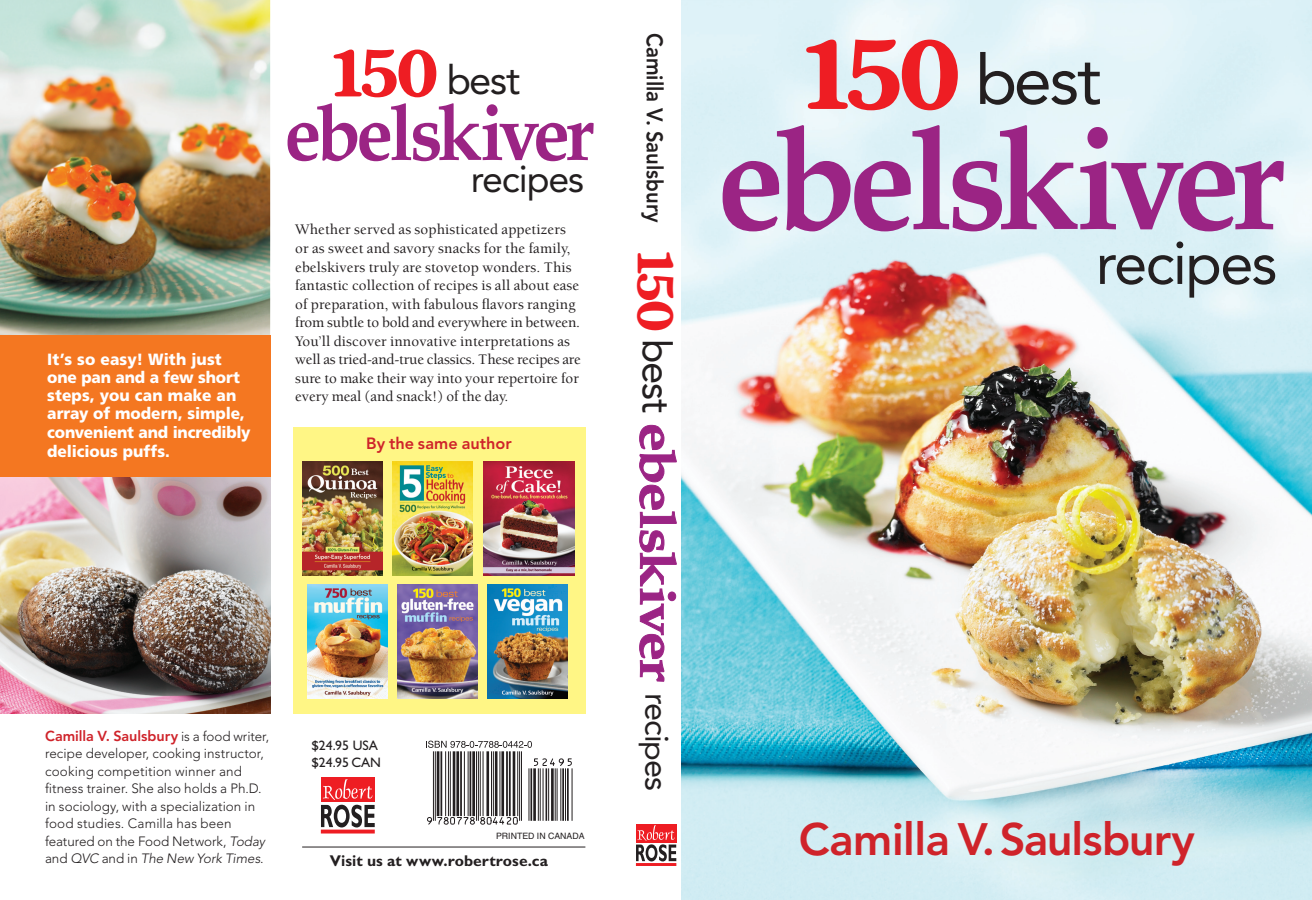
<style>
.page{position:relative;width:1312px;height:900px;background:#fff}
.page>*{position:absolute;margin:0;border:0;box-sizing:border-box;transform-origin:0 0}
.t1{font:700 144.38px "Palatino";letter-spacing:-.065em;color:#9b2484;scale:.93 1}
.t2{font:700 78.75px "Palatino";letter-spacing:-.065em;color:#9b2484;scale:.93 1}
.t3{font:68.75px "Avenir";color:#231f20}
.t4{font:60px "Avenir";letter-spacing:-.03em;color:#231f20}
.t5{font:700 49.88px "Palatino";letter-spacing:-.035em;color:#9b2484;scale:1.16 1}
.t6{font:800 45px "Avenir";letter-spacing:-.01em;color:#cf232a}
.t7{font:40px "Avenir";color:#231f20}
.t8{font:37.5px "Avenir";letter-spacing:-.03em;color:#231f20}
.t9{font:800 22.5px "Avenir";color:#231f20;scale:.9 1}
.feature_tagline{font:900 16.25px/18.2px "Frutiger";letter-spacing:-.005em;color:#fff;scale:.95 1}
.t10{font:800 16.25px "Avenir";letter-spacing:.005em;color:#cf232a}
.t11{font:700 15.62px "M Gill Sans";letter-spacing:.005em;color:#231f20}
.intro{font:500 15px/18.6px "Berkeley";letter-spacing:.01em;color:#231f20}
.author_bio{font:800 14.38px "Avenir";letter-spacing:-.005em;color:#cf232a}
.t12{font:13.75px "M Gill Sans";color:#231f20}
.author_bio-2{font:300 13.5px/17.5px "Avenir";letter-spacing:.005em;color:#231f20}
.t13{font:8.75px "Helvetica";color:#231f20}
.s1{font-family:"Souvenir";font-weight:600;font-size:62.5px;color:#ee1d23}
.s2{font-weight:300;font-size:13.5px;color:#231f20}
.s3{font-style:italic}
.s4{font-family:"Souvenir";font-weight:600;font-size:47.5px;color:#ee1d23}
.s5{font-family:"Avenir";font-weight:400;font-size:40px;color:#231f20}
.s6{font-family:"Avenir";font-weight:400;font-size:32.5px;color:#231f20}
.s7{font-family:"Avenir";font-weight:400;font-size:29.25px;color:#231f20}
.s8{font-family:"Souvenir";font-weight:600;font-size:92.5px;color:#ee1d23}
</style>
<div class="page">
<svg style="left:636px;top:824px;width:41px;height:42px"></svg>
<div style="left:636px;top:824px;width:40px;height:19px;background:#ee1d23"></div>
<svg style="left:636px;top:825px;width:40px;height:36px"></svg>
<hr style="left:635px;top:863px;width:41px;height:3px;background:#ee1d23">
<svg style="left:639px;top:425px;width:38px;height:257px"></svg>
<img style="left:681px;top:0;width:630px;height:900px">
<img style="left:0;top:0;width:270px;height:335px">
<img style="left:0;top:477px;width:270px;height:236px">
<div style="left:320px;top:776px;width:55px;height:59px;background:linear-gradient(to right,#fff,#fff)"></div>
<div style="left:321px;top:777px;width:53px;height:25px;background:#ee1d23"></div>
<svg style="left:321px;top:779px;width:53px;height:48px"></svg>
<svg style="left:321px;top:830px;width:54px;height:4px"></svg>
<svg style="left:426px;top:741px;width:146px;height:84px"></svg>
<hr style="left:302px;top:847px;width:283px;height:1px;background:#231f20">
<div style="left:292px;top:427px;width:293px;height:286px;background:#fff685"></div>
<img style="left:392px;top:461px;width:80px;height:114px">
<img style="left:483px;top:461px;width:91px;height:114px">
<img style="left:307px;top:585px;width:80px;height:114px">
<img style="left:397px;top:585px;width:80px;height:114px">
<img style="left:487px;top:585px;width:80px;height:113px">
<img style="left:303px;top:461px;width:79px;height:114px">
<div style="left:0;top:335px;width:270px;height:142px;background:#f47721"></div>
<p class="feature_tagline" style="left:47px;top:350px;width:215px">It’s so easy! With just one pan and a few short steps, you can make an array of modern, simple, convenient and incredibly delicious puffs.</p>
<p class="t7" style="left:326px;top:57px;width:195px"><span class="s1">150</span> best</p>
<p class="t2" style="left:284px;top:87px;width:334px">ebelskiver</p>
<p class="t8" style="left:470px;top:158px;width:115px">recipes</p>
<p class="intro" style="left:295px;top:221px;width:287px">Whether served as sophisticated appetizers or as sweet and savory snacks for the family, ebelskivers truly are stovetop wonders. This fantastic collection of recipes is all about ease of preparation, with fabulous flavors ranging from subtle to bold and everywhere in between.<br>You’ll discover innovative interpretations as well as tried-and-true classics. These recipes are sure to make their way into your repertoire for every meal (and snack!) of the day.</p>
<p class="t10" style="left:366px;top:434px;width:147px">By the same author</p>
<p class="author_bio" style="left:45px;top:727px;width:225px">Camilla V. Saulsbury <span class="s2">is a food writer,</span></p>
<p class="author_bio-2" style="left:45px;top:745px;width:221px">recipe developer, cooking instructor, cooking competition winner and fitness trainer. She also holds a Ph.D. in sociology, with a specialization in food studies. Camilla has been featured on the Food Network, <span class="s3">Today </span>and <span class="s3">QVC</span> and in <span class="s3">The New York Times</span>.</p>
<p class="t12" style="left:311px;top:738px;width:68px">$24.95 USA</p>
<p class="t12" style="left:311px;top:755px;width:71px">$24.95 CAN</p>
<p class="t13" style="left:496px;top:831px;width:90px">PRINTED IN CANADA</p>
<p class="t11" style="left:330px;top:852px;width:220px">Visit us at www.robertrose.ca</p>
<p class="t9" style="left:668px;top:32px;width:213px;rotate:90deg">Camilla V. Saulsbury</p>
<p class="t5" style="left:686px;top:247px;width:471px;rotate:90deg"><span class="s4">150</span> <span class="s5">best</span> ebelskiver <span class="s6">reci</span><span class="s7">p</span><span class="s6">es</span></p>
<p class="t3" style="left:795px;top:40px;width:306px"><span class="s8">150</span> best</p>
<p class="t1" style="left:716px;top:96px;width:611px">ebelskiver</p>
<p class="t4" style="left:1095px;top:228px;width:183px">recipes</p>
<p class="t6" style="left:798px;top:813px;width:397px">Camilla V. Saulsbury</p>
</div>
